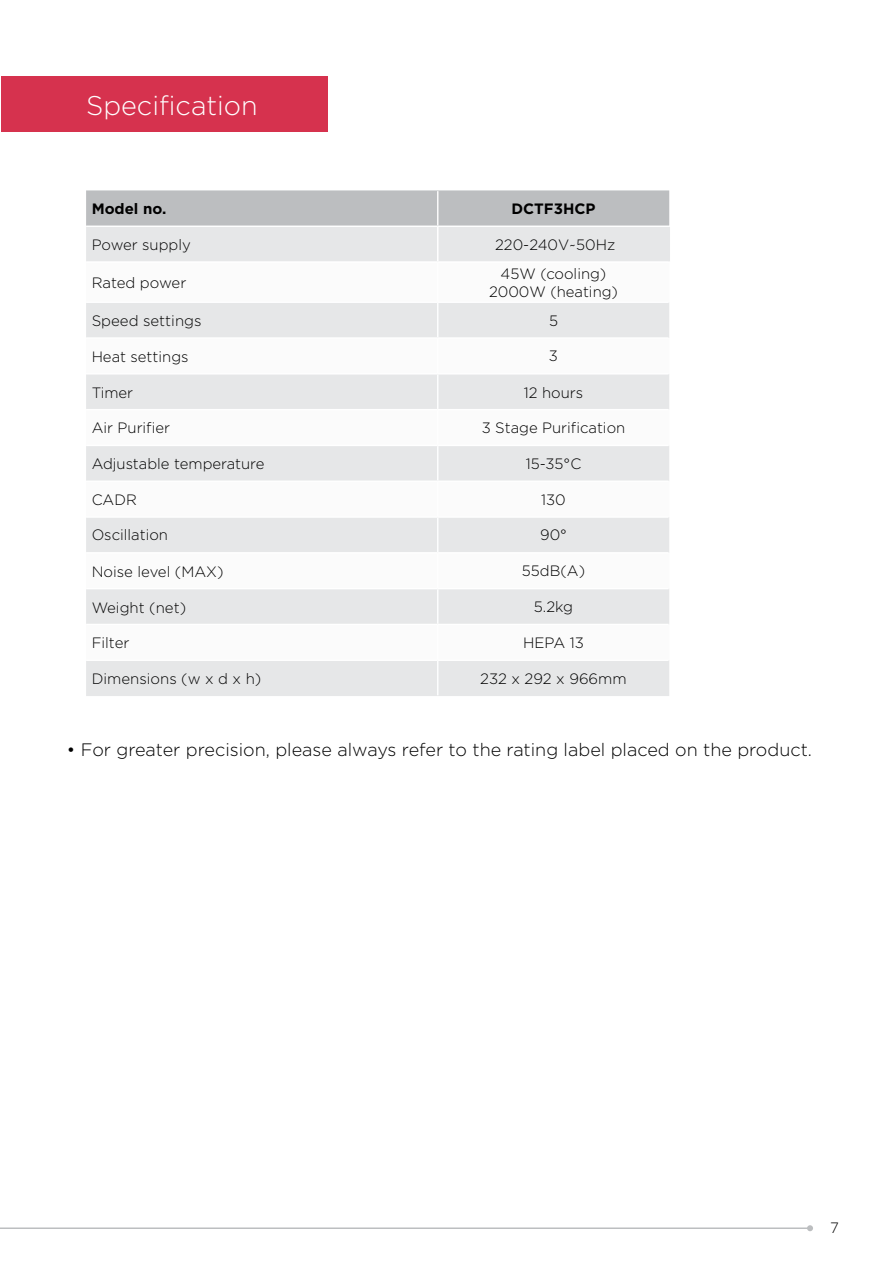
<style>
.page{position:relative;width:893px;height:1263px;background:#fff}
.page>*{position:absolute;margin:0;border:0;box-sizing:border-box;transform-origin:0 0}
.t1{font:300 27px "Gotham";color:#fff}
.t2{font:300 18px "Gotham";color:#000}
.t3{font:300 15px/18px "Gotham";color:#000;text-align:center}
.t4{font:700 15px "Gotham";color:#000}
</style>
<div class="page">
<div style="left:86px;top:190px;width:583px;height:36px;background:#bcbec0"></div>
<div style="left:86px;top:227px;width:582px;height:34px;background:#e6e7e8"></div>
<svg style="left:86px;top:303px;width:583px;height:249px;fill:#e6e7e8"></svg>
<div style="left:86px;top:589px;width:583px;height:35px;background:#e6e7e8"></div>
<div style="left:86px;top:661px;width:583px;height:35px;background:#e6e7e8"></div>
<hr style="left:437px;top:191px;width:1px;height:35px;background:#fff">
<hr style="left:437px;top:303px;width:1px;height:34px;background:#fff">
<hr style="left:437px;top:339px;width:1px;height:34px;background:#fff">
<hr style="left:437px;top:374px;width:1px;height:35px;background:#fff">
<hr style="left:437px;top:410px;width:1px;height:35px;background:#fff">
<hr style="left:437px;top:446px;width:1px;height:34px;background:#fff">
<hr style="left:437px;top:482px;width:1px;height:34px;background:#fff">
<hr style="left:437px;top:518px;width:1px;height:34px;background:#fff">
<hr style="left:437px;top:589px;width:1px;height:35px;background:#fff">
<hr style="left:437px;top:661px;width:1px;height:34px;background:#fff">
<hr style="left:86px;top:337px;width:352px;height:2px;background:#fff">
<hr style="left:438px;top:337px;width:231px;height:2px;background:#fff">
<hr style="left:86px;top:409px;width:352px;height:1px;background:#fff">
<hr style="left:438px;top:409px;width:231px;height:1px;background:#fff">
<hr style="left:86px;top:445px;width:352px;height:1px;background:#fff">
<hr style="left:438px;top:445px;width:231px;height:1px;background:#fff">
<hr style="left:86px;top:480px;width:352px;height:2px;background:#fff">
<hr style="left:438px;top:480px;width:231px;height:2px;background:#fff">
<hr style="left:86px;top:516px;width:352px;height:2px;background:#fff">
<hr style="left:438px;top:516px;width:231px;height:2px;background:#fff">
<hr style="left:86px;top:373px;width:352px;height:1px;background:#fff">
<hr style="left:438px;top:373px;width:231px;height:1px;background:#fff">
<hr style="left:437px;top:227px;width:1px;height:34px;background:#fff">
<hr style="left:668px;top:227px;width:2px;height:34px;background:#e6e7e8">
<div style="left:1px;top:77px;width:327px;height:55px;background:#d6324e"></div>
<hr style="left:0;top:1227px;width:810px;height:2px;background:#bcbec0">
<svg style="left:807px;top:1225px;width:6px;height:6px"></svg>
<h1 class="t1" style="left:86px;top:91px;width:173px">Specification</h1>
<p class="t4" style="left:92px;top:200px;width:76px">Model no.</p>
<p class="t4" style="left:511px;top:200px;width:86px">DCTF3HCP</p>
<p class="t3" style="left:92px;top:236px;width:101px">Power supply</p>
<p class="t3" style="left:495px;top:235px;width:122px">220-240V~50Hz</p>
<p class="t3" style="left:92px;top:274px;width:96px">Rated power</p>
<p class="t3" style="left:489px;top:264px;width:130px">45W (cooling)<br>2000W (heating)</p>
<p class="t3" style="left:92px;top:312px;width:111px">Speed settings</p>
<p class="t3" style="left:549px;top:311px;width:10px">5</p>
<p class="t3" style="left:92px;top:347px;width:98px">Heat settings</p>
<p class="t3" style="left:549px;top:347px;width:11px">3</p>
<p class="t3" style="left:92px;top:383px;width:43px">Timer</p>
<p class="t3" style="left:524px;top:383px;width:61px">12 hours</p>
<p class="t3" style="left:92px;top:418px;width:80px">Air Purifier</p>
<p class="t3" style="left:482px;top:418px;width:145px">3 Stage Purification</p>
<p class="t3" style="left:92px;top:454px;width:174px">Adjustable temperature</p>
<p class="t3" style="left:526px;top:454px;width:57px">15-35°C</p>
<p class="t3" style="left:92px;top:490px;width:47px">CADR</p>
<p class="t3" style="left:541px;top:490px;width:26px">130</p>
<p class="t3" style="left:92px;top:526px;width:78px">Oscillation</p>
<p class="t3" style="left:540px;top:526px;width:28px">90°</p>
<p class="t3" style="left:92px;top:562px;width:133px">Noise level (MAX)</p>
<p class="t3" style="left:522px;top:562px;width:65px">55dB(A)</p>
<p class="t3" style="left:92px;top:598px;width:96px">Weight (net)</p>
<p class="t3" style="left:534px;top:597px;width:41px">5.2kg</p>
<p class="t3" style="left:92px;top:633px;width:39px">Filter</p>
<p class="t3" style="left:523px;top:633px;width:62px">HEPA 13</p>
<p class="t3" style="left:92px;top:669px;width:171px">Dimensions (w x d x h)</p>
<p class="t3" style="left:480px;top:669px;width:148px">232 x 292 x 966mm</p>
<p class="t2" style="left:67px;top:740px;width:746px">• For greater precision, please always refer to the rating label placed on the product.</p>
<p class="t3" style="left:830px;top:1218px;width:10px">7</p>
</div>
